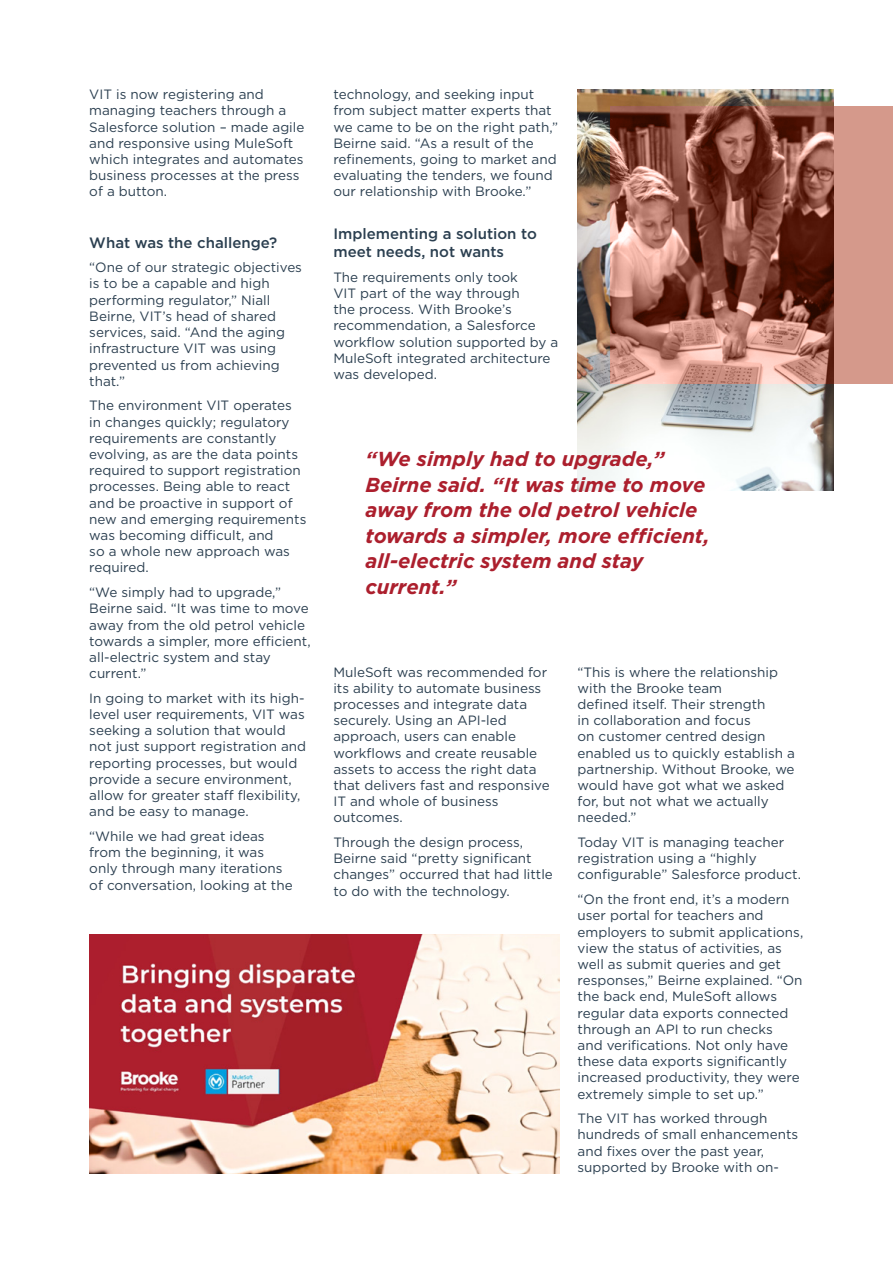
<style>
.page{position:relative;width:893px;height:1263px;background:#fff}
.page>*{position:absolute;margin:0;border:0;box-sizing:border-box;transform-origin:0 0}
.t1{font:italic 700 20.25px/25.5px "Gotham";color:#ac1f2d}
.t2{font:500 15px/18px "Gotham";color:#2b3f50}
.t3{font:13.5px/16.2px "Gotham";color:#2b3f50}
</style>
<div class="page">
<img style="left:578px;top:89px;width:256px;height:401px">
<svg style="left:610px;top:106px;width:283px;height:278px;background:#a56b5d"></svg>
<img style="left:89px;top:934px;width:471px;height:240px">
<p class="t3" style="left:89px;top:86px;width:217px">VIT is now registering and managing teachers through a<br>Salesforce solution – made agile and responsive using MuleSoft which integrates and automates business processes at the press of a button.</p>
<p class="t2" style="left:89px;top:233px;width:190px">What was the challenge?</p>
<p class="t3" style="left:89px;top:259px;width:214px">“One of our strategic objectives is to be a capable and high performing regulator,” Niall<br>Beirne, VIT’s head of shared services, said. “And the aging infrastructure VIT was using prevented us from achieving that.”</p>
<p class="t3" style="left:89px;top:397px;width:219px">The environment VIT operates in changes quickly; regulatory requirements are constantly evolving, as are the data points required to support registration processes. Being able to react and be proactive in support of new and emerging requirements was becoming difficult, and<br>so a whole new approach was required.</p>
<p class="t3" style="left:89px;top:584px;width:223px">“We simply had to upgrade,”<br>Beirne said. “It was time to move away from the old petrol vehicle towards a simpler, more efficient, all-electric system and stay current.”</p>
<p class="t3" style="left:89px;top:690px;width:218px">In going to market with its high&shy;level user requirements, VIT was seeking a solution that would not just support registration and reporting processes, but would provide a secure environment, allow for greater staff flexibility, and be easy to manage.</p>
<p class="t3" style="left:89px;top:828px;width:205px">“While we had great ideas from the beginning, it was only through many iterations of conversation, looking at the</p>
<p class="t3" style="left:333px;top:86px;width:226px">technology, and seeking input from subject matter experts that we came to be on the right path,”<br>Beirne said. “As a result of the refinements, going to market and evaluating the tenders, we found our relationship with Brooke.”</p>
<p class="t2" style="left:333px;top:224px;width:205px">Implementing a solution to meet needs, not wants</p>
<p class="t3" style="left:333px;top:269px;width:227px">The requirements only took<br>VIT part of the way through<br>the process. With Brooke’s recommendation, a Salesforce workflow solution supported by a<br>MuleSoft integrated architecture was developed.</p>
<h1 class="t1" style="left:366px;top:446px;width:346px">“We simply had to upgrade,”<br>Beirne said. “It was time to move away from the old petrol vehicle towards a simpler, more efficient, all-electric system and stay current.”</h1>
<p class="t3" style="left:333px;top:663px;width:218px">MuleSoft was recommended for its ability to automate business processes and integrate data securely. Using an API-led approach, users can enable workflows and create reusable assets to access the right data that delivers fast and responsive<br>IT and whole of business outcomes.</p>
<p class="t3" style="left:333px;top:834px;width:221px">Through the design process,<br>Beirne said “pretty significant changes” occurred that had little to do with the technology.</p>
<p class="t3" style="left:578px;top:663px;width:219px">“This is where the relationship with the Brooke team<br>defined itself. Their strength<br>in collaboration and focus<br>on customer centred design enabled us to quickly establish a partnership. Without Brooke, we would have got what we asked for, but not what we actually needed.”</p>
<p class="t3" style="left:578px;top:834px;width:225px">Today VIT is managing teacher registration using a “highly configurable” Salesforce product.</p>
<p class="t3" style="left:578px;top:891px;width:227px">“On the front end, it’s a modern user portal for teachers and employers to submit applications, view the status of activities, as well as submit queries and get responses,” Beirne explained. “On the back end, MuleSoft allows regular data exports connected through an API to run checks<br>and verifications. Not only have these data exports significantly increased productivity, they were extremely simple to set up.”</p>
<p class="t3" style="left:578px;top:1110px;width:222px">The VIT has worked through hundreds of small enhancements and fixes over the past year, supported by Brooke with on-</p>
</div>
